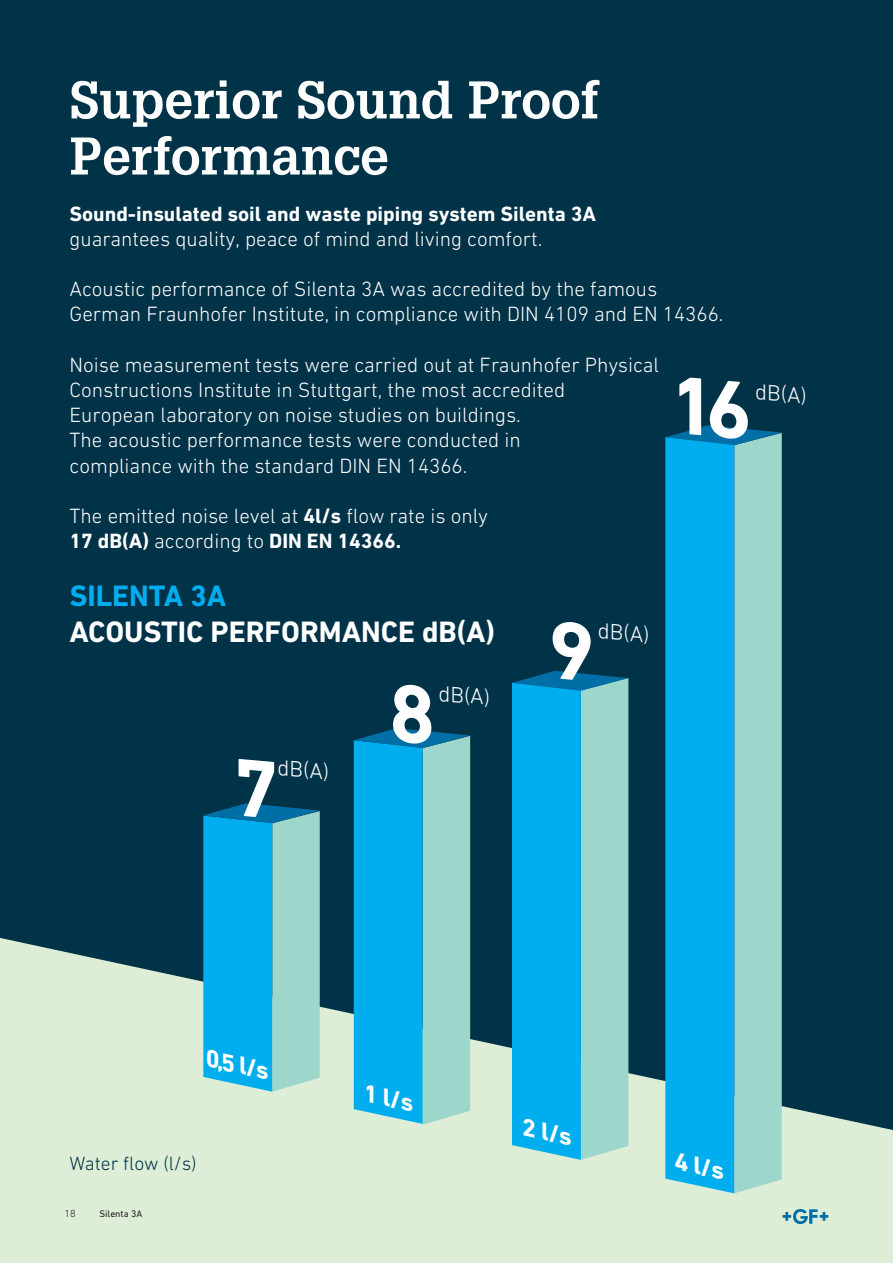
<style>
.page{position:relative;width:893px;height:1263px;background:#003248}
.page>*{position:absolute;margin:0;border:0;box-sizing:border-box;transform-origin:0 0}
.t1{font:700 51.6px/56.1px "Glypha LT";color:#fff}
.t2{font:700 30px "DIN Next CYR";color:#fff}
.t3{font:700 30px "DIN Next CYR";color:#00aeef}
.t4{font:italic 700 24.6px "DIN Next CYR";color:#fff;scale:1.05 1}
.t5{font:300 22.5px "DIN Next CYR";color:#fff}
.t6{font:300 21px/25.2px "DIN Next CYR";color:#fff}
.t7{font:700 21px "DIN Next CYR";color:#fff}
.t8{font:300 19.5px "DIN Next CYR";color:#003248}
.t9{font:300 10.5px "DIN Next CYR";color:#241f1f}
.t10{font:9.75px "DIN Nextfor GF";color:#241f1f}
.s1{font-weight:700}
</style>
<div class="page">
<svg style="left:0;top:938px;width:893px;height:325px;fill:#deeed6"></svg>
<svg style="left:783px;top:1209px;width:45px;height:15px"></svg>
<svg style="left:665px;top:425px;width:117px;height:768px;background:#3fbcdd"></svg>
<svg style="left:203px;top:803px;width:117px;height:289px;background:#40bada"></svg>
<svg style="left:354px;top:728px;width:116px;height:397px;background:#40bbdc"></svg>
<svg style="left:512px;top:670px;width:116px;height:490px;background:#3ebbdd"></svg>
<h1 class="t1" style="left:70px;top:71px;width:531px">Superior Sound Proof<br>Performance</h1>
<p class="t7" style="left:70px;top:201px;width:528px">Sound-insulated soil and waste piping system Silenta 3A</p>
<p class="t6" style="left:70px;top:226px;width:474px">guarantees quality, peace of mind and living comfort.</p>
<p class="t6" style="left:70px;top:276px;width:655px">Acoustic performance of Silenta 3A was accredited by the famous<br>German Fraunhofer Institute, in compliance with DIN 4109 and EN 14366.</p>
<p class="t6" style="left:70px;top:352px;width:591px">Noise measurement tests were carried out at Fraunhofer Physical Constructions Institute in Stuttgart, the most accredited<br>European laboratory on noise studies on buildings.<br>The acoustic performance tests were conducted in<br>compliance with the standard DIN EN 14366.</p>
<p class="t6" style="left:70px;top:503px;width:420px">The emitted noise level at <span class="s1">4l/s</span> flow rate is only<br><span class="s1">17 dB(A)</span> according to <span class="s1">DIN EN 14366.</span></p>
<h2 class="t3" style="left:70px;top:578px;width:158px">SILENTA 3A</h2>
<h2 class="t2" style="left:70px;top:614px;width:427px">ACOUSTIC PERFORMANCE dB(A)</h2>
<p class="t5" style="left:279px;top:755px;width:53px;rotate:5deg">dB(A)</p>
<p class="t5" style="left:440px;top:680px;width:53px;rotate:5deg">dB(A)</p>
<p class="t5" style="left:600px;top:617px;width:53px;rotate:5deg">dB(A)</p>
<p class="t5" style="left:757px;top:379px;width:53px;rotate:5deg">dB(A)</p>
<p class="t4" style="left:211px;top:1044px;width:62px;rotate:12deg">0,5 l/s</p>
<p class="t4" style="left:368px;top:1079px;width:49px;rotate:12deg">1 l/s</p>
<p class="t4" style="left:527px;top:1113px;width:49px;rotate:12deg">2 l/s</p>
<p class="t8" style="left:70px;top:1152px;width:129px">Water flow (l/s)</p>
<p class="t4" style="left:679px;top:1147px;width:49px;rotate:12deg">4 l/s</p>
<p class="t9" style="left:65px;top:1207px;width:13px">18</p>
<p class="t10" style="left:99px;top:1207px;width:44px">Silenta 3A</p>
</div>
